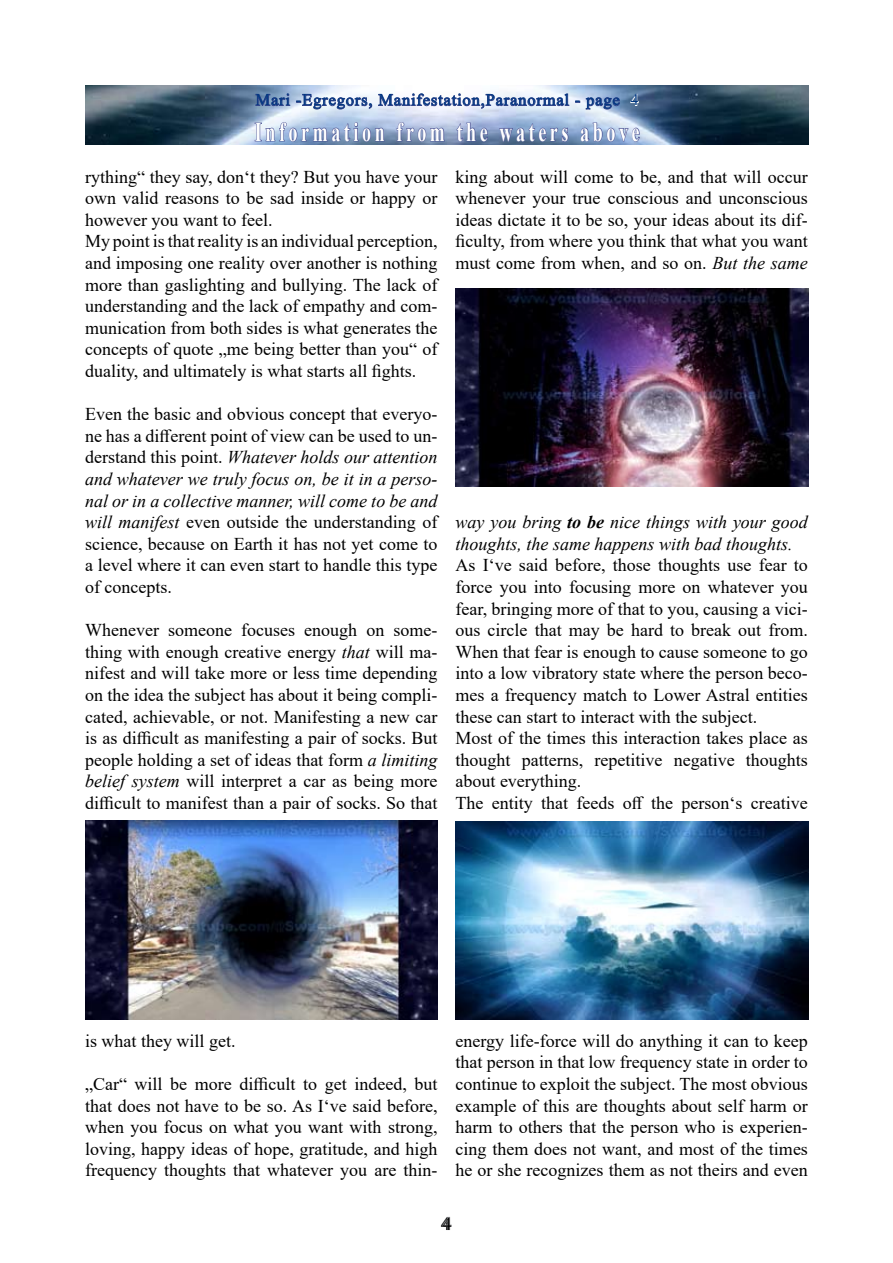
<style>
.page{position:relative;width:893px;height:1263px;background:#fff}
.page>*{position:absolute;margin:0;border:0;box-sizing:border-box;transform-origin:0 0}
.t1{font:700 27px "Times New Roman";letter-spacing:.2em;color:#fff;scale:.67 1}
.t2{font:18px/21.6px "Times New Roman";color:#000;text-align:justify}
.t3{font:italic 18px/21.6px "Times New Roman";color:#000}
.t4{font:16.5px "Times New Roman";letter-spacing:.05em;color:#003882}
.s1{font-style:italic}
.s2{font-weight:700}
</style>
<div class="page">
<img style="left:86px;top:85px;width:723px;height:60px">
<svg style="left:441px;top:1216px;width:11px;height:14px"></svg>
<svg style="left:255px;top:93px;width:36px;height:13px"></svg>
<svg style="left:297px;top:94px;width:75px;height:16px"></svg>
<svg style="left:378px;top:93px;width:192px;height:16px"></svg>
<svg style="left:576px;top:97px;width:44px;height:13px"></svg>
<svg style="left:630px;top:94px;width:9px;height:12px"></svg>
<svg style="left:254px;top:122px;width:131px;height:23px;background:#869cc4"></svg>
<svg style="left:396px;top:122px;width:49px;height:23px"></svg>
<svg style="left:456px;top:122px;width:32px;height:20px"></svg>
<svg style="left:499px;top:123px;width:70px;height:19px"></svg>
<svg style="left:580px;top:122px;width:60px;height:23px"></svg>
<img style="left:85px;top:821px;width:352px;height:198px">
<img style="left:455px;top:288px;width:353px;height:199px">
<img style="left:455px;top:821px;width:353px;height:199px">
<p class="t4" style="left:256px;top:88px;width:385px">Mari -Egregors, Manifestation,Paranormal - page 4</p>
<h1 class="t1" style="left:255px;top:112px;width:576px">Information from the waters above</h1>
<p class="t2" style="left:85px;top:165px;width:354px;text-align:left">rything“ they say, don‘t they? But you have your own valid reasons to be sad inside or happy or however you want to feel.<br>My point is that reality is an individual perception, and imposing one reality over another is nothing more than gaslighting and bullying. The lack of understanding and the lack of empathy and com&shy;munication from both sides is what generates the concepts of quote „me being better than you“ of duality, and ultimately is what starts all fights.</p>
<p class="t2" style="left:85px;top:403px;width:354px">Even the basic and obvious concept that everyo&shy;ne has a different point of view can be used to un&shy;derstand this point. <span class="s1">Whatever holds our attention and whatever we truly focus on, be it in a perso&shy;nal or in a collective manner, will come to be and will manifest</span> even outside the understanding of science, because on Earth it has not yet come to a level where it can even start to handle this type of concepts.</p>
<p class="t2" style="left:85px;top:619px;width:354px">Whenever someone focuses enough on some&shy;thing with enough creative energy <span class="s1">that</span> will ma&shy;nifest and will take more or less time depending on the idea the subject has about it being compli&shy;cated, achievable, or not. Manifesting a new car is as difficult as manifesting a pair of socks. But people holding a set of ideas that form <span class="s1">a limiting belief system</span> will interpret a car as being more difficult to manifest than a pair of socks. So that</p>
<p class="t2" style="left:455px;top:165px;width:354px">king about will come to be, and that will occur whenever your true conscious and unconscious ideas dictate it to be so, your ideas about its dif&shy;ficulty, from where you think that what you want must come from when, and so on. <span class="s1">But the same</span></p>
<p class="t3" style="left:455px;top:511px;width:354px">way you bring <span class="s2">to be</span> nice things with your good thoughts, the same happens with bad thoughts.</p>
<p class="t2" style="left:455px;top:554px;width:354px;text-align:left">As I‘ve said before, those thoughts use fear to force you into focusing more on whatever you fear, bringing more of that to you, causing a vici&shy;ous circle that may be hard to break out from.<br>When that fear is enough to cause someone to go into a low vibratory state where the person beco&shy;mes a frequency match to Lower Astral entities these can start to interact with the subject.<br>Most of the times this interaction takes place as thought patterns, repetitive negative thoughts about everything.<br>The entity that feeds off the person‘s creative</p>
<p class="t2" style="left:85px;top:1029px;width:152px">is what they will get.</p>
<p class="t2" style="left:85px;top:1072px;width:354px">„Car“ will be more difficult to get indeed, but that does not have to be so. As I‘ve said before, when you focus on what you want with strong, loving, happy ideas of hope, gratitude, and high frequency thoughts that whatever you are thin-</p>
<p class="t2" style="left:455px;top:1029px;width:354px">energy life-force will do anything it can to keep that person in that low frequency state in order to continue to exploit the subject. The most obvious example of this are thoughts about self harm or harm to others that the person who is experien&shy;cing them does not want, and most of the times he or she recognizes them as not theirs and even</p>
<p class="t2" style="left:443px;top:1212px;width:10px">4</p>
</div>
